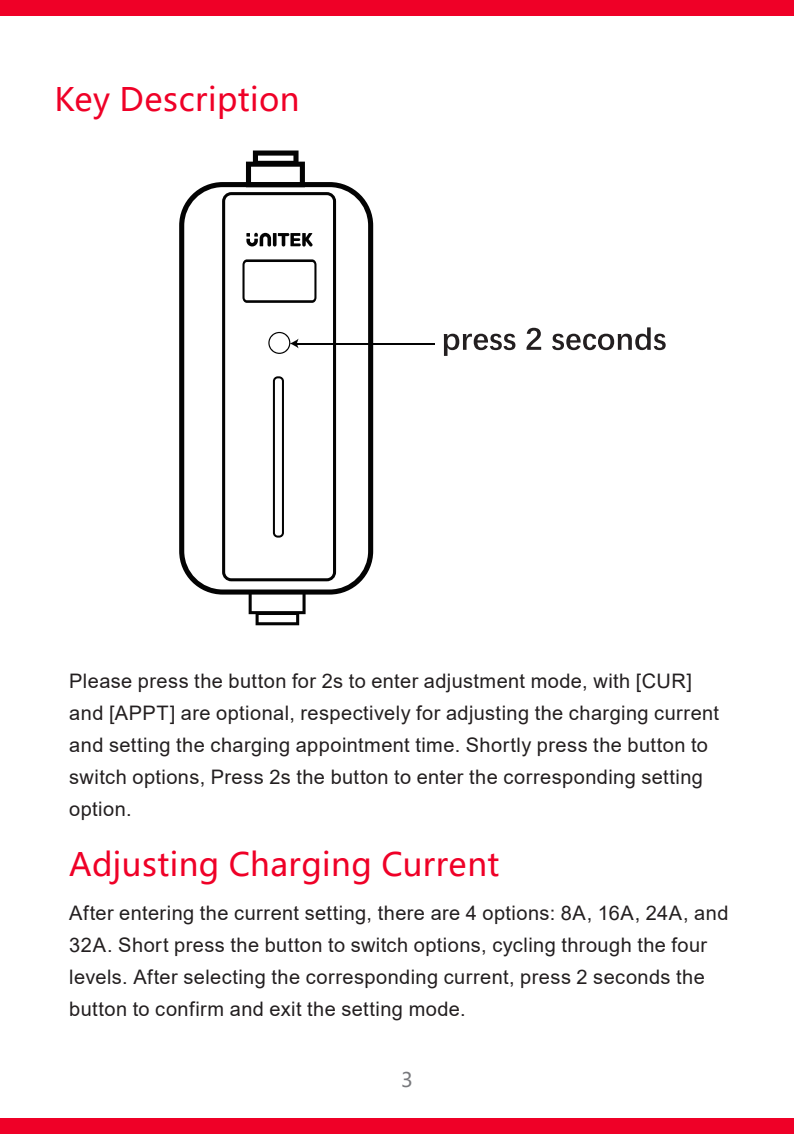
<style>
.page{position:relative;width:794px;height:1134px;background:#fff}
.page>*{position:absolute;margin:0;border:0;box-sizing:border-box;transform-origin:0 0}
.t1{font:32px "Microsoft Ya Hei";letter-spacing:.015em;color:#ef0027}
.t2{font:20px/32px "Arial";letter-spacing:.02em;color:#231f20}
.t3{font:20px "Microsoft Ya Hei";color:#77787c}
</style>
<div class="page">
<div style="left:0;top:0;width:794px;height:15px;background:#ef0027"></div>
<div style="left:0;top:1118px;width:794px;height:16px;background:#ef0027"></div>
<hr style="left:296px;top:343px;width:138px;height:1px;background:#030303">
<svg style="left:179px;top:182px;width:194px;height:413px"></svg>
<svg style="left:222px;top:192px;width:114px;height:389px"></svg>
<svg style="left:273px;top:376px;width:11px;height:162px"></svg>
<svg style="left:246px;top:150px;width:59px;height:37px"></svg>
<svg style="left:249px;top:590px;width:56px;height:35px"></svg>
<svg style="left:268px;top:332px;width:30px;height:22px"></svg>
<svg style="left:444px;top:334px;width:71px;height:22px"></svg>
<svg style="left:526px;top:328px;width:15px;height:22px"></svg>
<svg style="left:552px;top:327px;width:113px;height:23px"></svg>
<svg style="left:246px;top:233px;width:66px;height:14px"></svg>
<h1 class="t1" style="left:54px;top:77px;width:247px">Key Description</h1>
<p class="t2" style="left:69px;top:664px;width:651px">Please press the button for 2s to enter adjustment mode, with [CUR] and [APPT] are optional, respectively for adjusting the charging current and setting the charging appointment time. Shortly press the button to switch options, Press 2s the button to enter the corresponding setting option.</p>
<h1 class="t1" style="left:69px;top:843px;width:431px">Adjusting Charging Current</h1>
<p class="t2" style="left:69px;top:897px;width:660px">After entering the current setting, there are 4 options: 8A, 16A, 24A, and 32A. Short press the button to switch options, cycling through the four levels. After selecting the corresponding current, press 2 seconds the button to confirm and exit the setting mode.</p>
<p class="t3" style="left:401px;top:1066px;width:13px">3</p>
</div>
